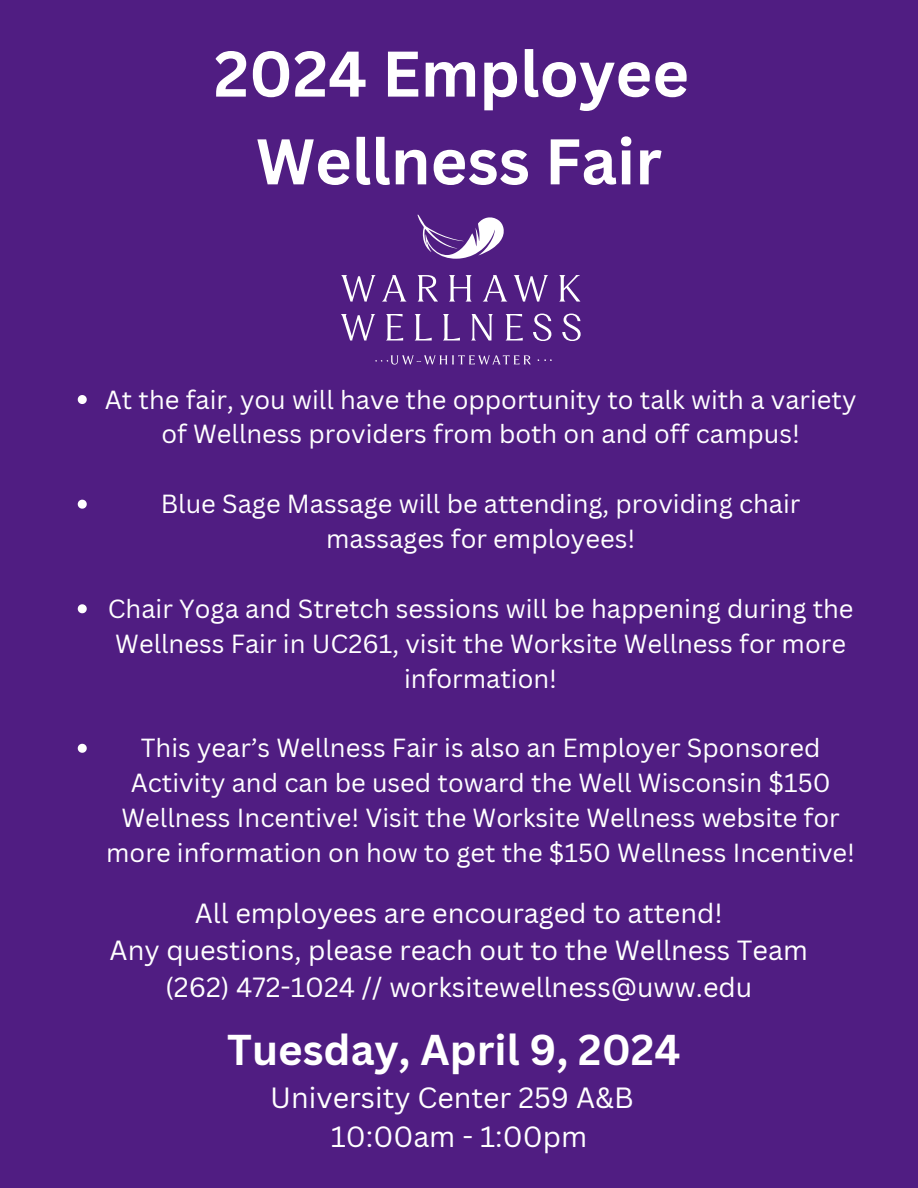
<style>
.page{position:relative;width:918px;height:1188px;background:#501d82}
.page>*{position:absolute;margin:0;border:0;box-sizing:border-box;transform-origin:0 0}
.t1{font:700 63px/87.8px "Canva Sans";color:#fff;text-align:center}
.t2{font:700 42px "Canva Sans";color:#fff}
.t3{font:28.5px/39.3px "Canva Sans";color:#fff;text-align:center}
.t4{font:27px/37.2px "Canva Sans";color:#fff;text-align:center}
.t5{font:25.5px/34.8px "Canva Sans";color:#fff;text-align:center}
</style>
<div class="page">
<svg style="left:78px;top:395px;width:9px;height:9px"></svg>
<svg style="left:78px;top:500px;width:9px;height:9px"></svg>
<svg style="left:78px;top:604px;width:9px;height:9px"></svg>
<svg style="left:78px;top:744px;width:9px;height:9px"></svg>
<svg style="left:341px;top:314px;width:34px;height:27px"></svg>
<svg style="left:341px;top:275px;width:35px;height:27px"></svg>
<svg style="left:382px;top:275px;width:25px;height:27px"></svg>
<svg style="left:386px;top:314px;width:17px;height:26px"></svg>
<svg style="left:415px;top:314px;width:17px;height:27px"></svg>
<svg style="left:418px;top:275px;width:20px;height:27px"></svg>
<svg style="left:443px;top:314px;width:17px;height:27px"></svg>
<svg style="left:449px;top:275px;width:23px;height:27px"></svg>
<svg style="left:471px;top:314px;width:22px;height:27px"></svg>
<svg style="left:418px;top:214px;width:86px;height:45px"></svg>
<svg style="left:506px;top:314px;width:17px;height:26px"></svg>
<svg style="left:483px;top:275px;width:24px;height:27px"></svg>
<svg style="left:514px;top:275px;width:34px;height:27px"></svg>
<svg style="left:533px;top:314px;width:18px;height:27px"></svg>
<svg style="left:375px;top:355px;width:156px;height:10px"></svg>
<svg style="left:559px;top:275px;width:21px;height:27px"></svg>
<svg style="left:562px;top:314px;width:19px;height:27px"></svg>
<h1 class="t1" style="left:214px;top:28px;width:477px">2024 Employee<br>Wellness Fair</h1>
<p class="t5" style="left:105px;top:381px;width:753px">At the fair, you will have the opportunity to talk with a variety of Wellness providers from both on and off campus!</p>
<p class="t5" style="left:161px;top:486px;width:641px">Blue Sage Massage will be attending, providing chair massages for employees!</p>
<p class="t5" style="left:108px;top:590px;width:747px">Chair Yoga and Stretch sessions will be happening during the<br>Wellness Fair in UC261, visit the Worksite Wellness for more information!</p>
<h2 class="t5" style="left:106px;top:730px;width:750px">This year’s Wellness Fair is also an Employer Sponsored Activity and can be used toward the Well Wisconsin $150<br>Wellness Incentive! Visit the Worksite Wellness website for more information on how to get the $150 Wellness Incentive!</h2>
<h2 class="t4" style="left:110px;top:894px;width:700px">All employees are encouraged to attend!<br>Any questions, please reach out to the Wellness Team (262) 472-1024 // worksitewellness@uww.edu</h2>
<p class="t2" style="left:227px;top:1020px;width:455px">Tuesday, April 9, 2024</p>
<p class="t3" style="left:270px;top:1077px;width:365px">University Center 259 A&amp;B<br>10:00am - 1:00pm</p>
</div>
